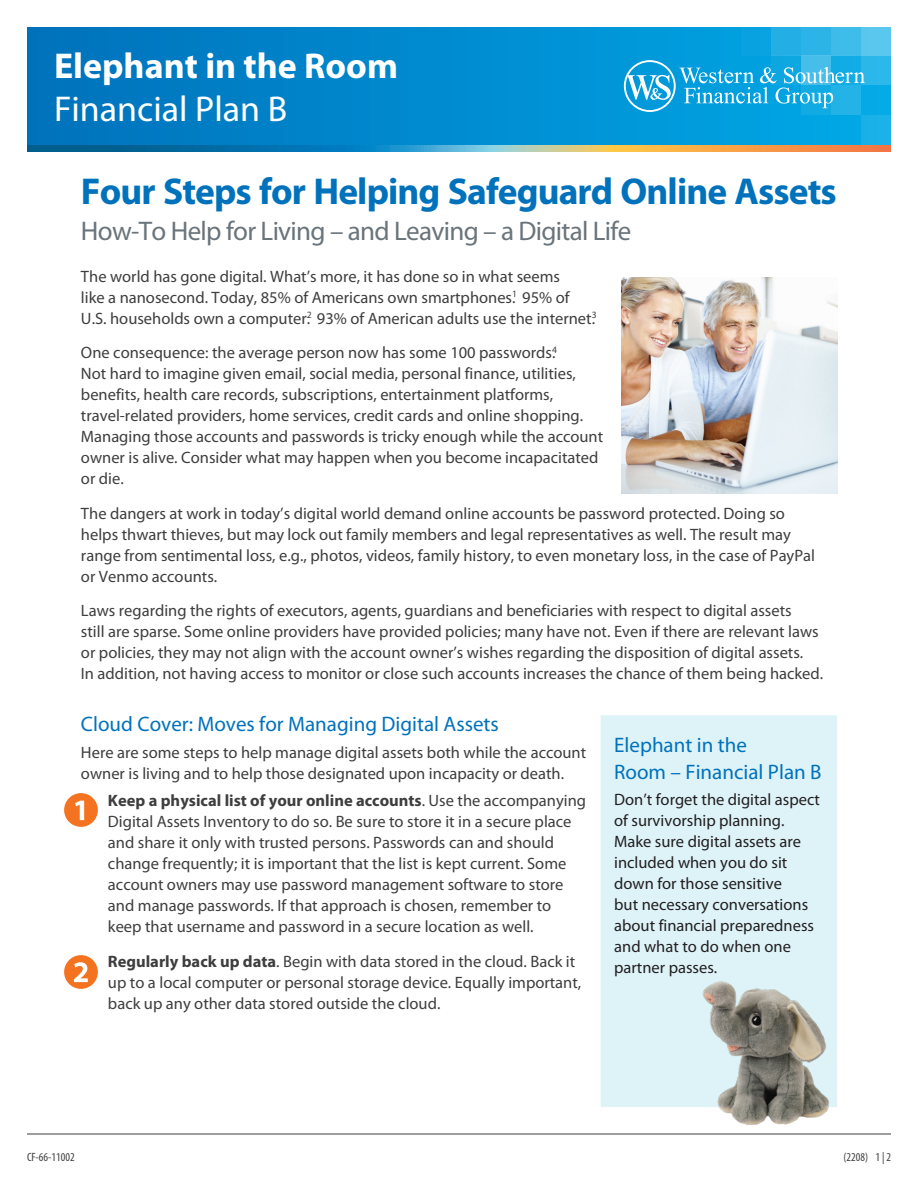
<style>
.page{position:relative;width:918px;height:1188px;background:#fff}
.page>*{position:absolute;margin:0;border:0;box-sizing:border-box;transform-origin:0 0}
.Subhead{font:700 37.5px "Myriad Pro";letter-spacing:-.025em;color:#0072bc}
.t1{font:700 36px/43.2px "Myriad Pro";color:#fff}
.Subhead-2{font:27px "Myriad Pro";letter-spacing:-.025em;color:#6a747b}
.Subhead-3{font:21px/27px "Myriad Pro";color:#0072bc}
.Copy{font:16.5px/21px "Myriad Pro";color:#3e3e3f}
.Copy-2{font:16.5px/21px "Myriad Pro";color:#231f20}
.Form_Number{font:condensed 12px "Myriad Pro";color:#3e3e3f}
.s1{font-weight:400}
.s2{font-weight:700}
</style>
<div class="page">
<div style="left:27px;top:27px;width:864px;height:118px;background:linear-gradient(to right,#0071bb,#00a9e6)"></div>
<div style="left:861px;top:27px;width:30px;height:28px;background:#59c7ee"></div>
<div style="left:831px;top:27px;width:30px;height:28px;background:#3ebcea"></div>
<div style="left:801px;top:27px;width:30px;height:28px;background:#2cb4e7"></div>
<div style="left:771px;top:27px;width:30px;height:28px;background:#23afe5"></div>
<div style="left:741px;top:27px;width:30px;height:28px;background:#08a2e0"></div>
<div style="left:861px;top:55px;width:30px;height:30px;background:#2cb7ea"></div>
<div style="left:831px;top:55px;width:30px;height:30px;background:#11ace5"></div>
<div style="left:801px;top:55px;width:30px;height:30px;background:#47beea"></div>
<div style="left:771px;top:55px;width:30px;height:30px;background:#0da7e2"></div>
<div style="left:861px;top:85px;width:30px;height:30px;background:#04aae6"></div>
<div style="left:831px;top:85px;width:30px;height:30px;background:#23b3e7"></div>
<div style="left:801px;top:85px;width:30px;height:30px;background:#11abe3"></div>
<div style="left:861px;top:115px;width:30px;height:30px;background:#1ab1e8"></div>
<svg style="left:27px;top:145px;width:864px;height:7px;background:#76918b"></svg>
<div style="left:601px;top:716px;width:236px;height:391px;background:#ddf3f8"></div>
<hr style="left:27px;top:1134px;width:864px;height:1px;background:#3e3e3f">
<img style="left:622px;top:278px;width:216px;height:216px">
<img style="left:702px;top:981px;width:128px;height:144px">
<div style="left:65px;top:794px;width:32px;height:32px;background:#f47321;border-radius:50%"></div>
<div style="left:64px;top:793px;width:34px;height:34px;border:2px solid #f47321;border-radius:50%"></div>
<svg style="left:75px;top:801px;width:9px;height:19px"></svg>
<div style="left:65px;top:956px;width:32px;height:32px;background:#f47321;border-radius:50%"></div>
<div style="left:64px;top:955px;width:34px;height:34px;border:2px solid #f47321;border-radius:50%"></div>
<svg style="left:74px;top:962px;width:14px;height:20px"></svg>
<svg style="left:624px;top:60px;width:241px;height:52px"></svg>
<p class="t1" style="left:54px;top:45px;width:346px">Elephant in the Room<br><span class="s1">Financial Plan B</span></p>
<p class="Subhead" style="left:81px;top:170px;width:757px">Four Steps for Helping Safeguard Online Assets</p>
<p class="Subhead-2" style="left:81px;top:216px;width:552px">How-To Help for Living – and Leaving – a Digital Life</p>
<p class="Copy" style="left:81px;top:266px;width:517px">The world has gone digital. What’s more, it has done so in what seems<br>like a nanosecond. Today, 85% of Americans own smartphones.<sup>1</sup> 95% of<br>U.S. households own a computer.<sup>2</sup> 93% of American adults use the internet.<sup>3</sup></p>
<p class="Copy" style="left:81px;top:342px;width:524px">One consequence: the average person now has some 100 passwords.<sup>4<br></sup>Not hard to imagine given email, social media, personal finance, utilities, benefits, health care records, subscriptions, entertainment platforms, travel-related providers, home services, credit cards and online shopping.<br>Managing those accounts and passwords is tricky enough while the account owner is alive. Consider what may happen when you become incapacitated or die.</p>
<p class="Copy" style="left:81px;top:503px;width:736px">The dangers at work in today’s digital world demand online accounts be password protected. Doing so helps thwart thieves, but may lock out family members and legal representatives as well. The result may range from sentimental loss, e.g., photos, videos, family history, to even monetary loss, in the case of PayPal or Venmo accounts.</p>
<p class="Copy" style="left:81px;top:600px;width:744px">Laws regarding the rights of executors, agents, guardians and beneficiaries with respect to digital assets<br>still are sparse. Some online providers have provided policies; many have not. Even if there are relevant laws or policies, they may not align with the account owner’s wishes regarding the disposition of digital assets.<br>In addition, not having access to monitor or close such accounts increases the chance of them being hacked.</p>
<p class="Subhead-3" style="left:81px;top:711px;width:419px">Cloud Cover: Moves for Managing Digital Assets</p>
<p class="Copy" style="left:81px;top:742px;width:507px">Here are some steps to help manage digital assets both while the account owner is living and to help those designated upon incapacity or death.</p>
<p class="Copy" style="left:108px;top:791px;width:480px"><span class="s2">Keep a physical list of your online accounts</span>. Use the accompanying Digital Assets Inventory to do so. Be sure to store it in a secure place and share it only with trusted persons. Passwords can and should change frequently; it is important that the list is kept current. Some account owners may use password management software to store and manage passwords. If that approach is chosen, remember to keep that username and password in a secure location as well.</p>
<p class="Copy" style="left:108px;top:951px;width:475px"><span class="s2">Regularly back up data</span>. Begin with data stored in the cloud. Back it up to a local computer or personal storage device. Equally important, back up any other data stored outside the cloud.</p>
<p class="Subhead-3" style="left:614px;top:731px;width:209px">Elephant in the<br>Room – Financial Plan B</p>
<p class="Copy-2" style="left:614px;top:789px;width:207px">Don’t forget the digital aspect of survivorship planning.<br>Make sure digital assets are included when you do sit down for those sensitive<br>but necessary conversations about financial preparedness and what to do when one partner passes.</p>
<p class="Form_Number" style="left:27px;top:1151px;width:49px">CF-66-11002</p>
<p class="Form_Number" style="left:843px;top:1151px;width:49px">(2208) 1 | 2</p>
</div>
